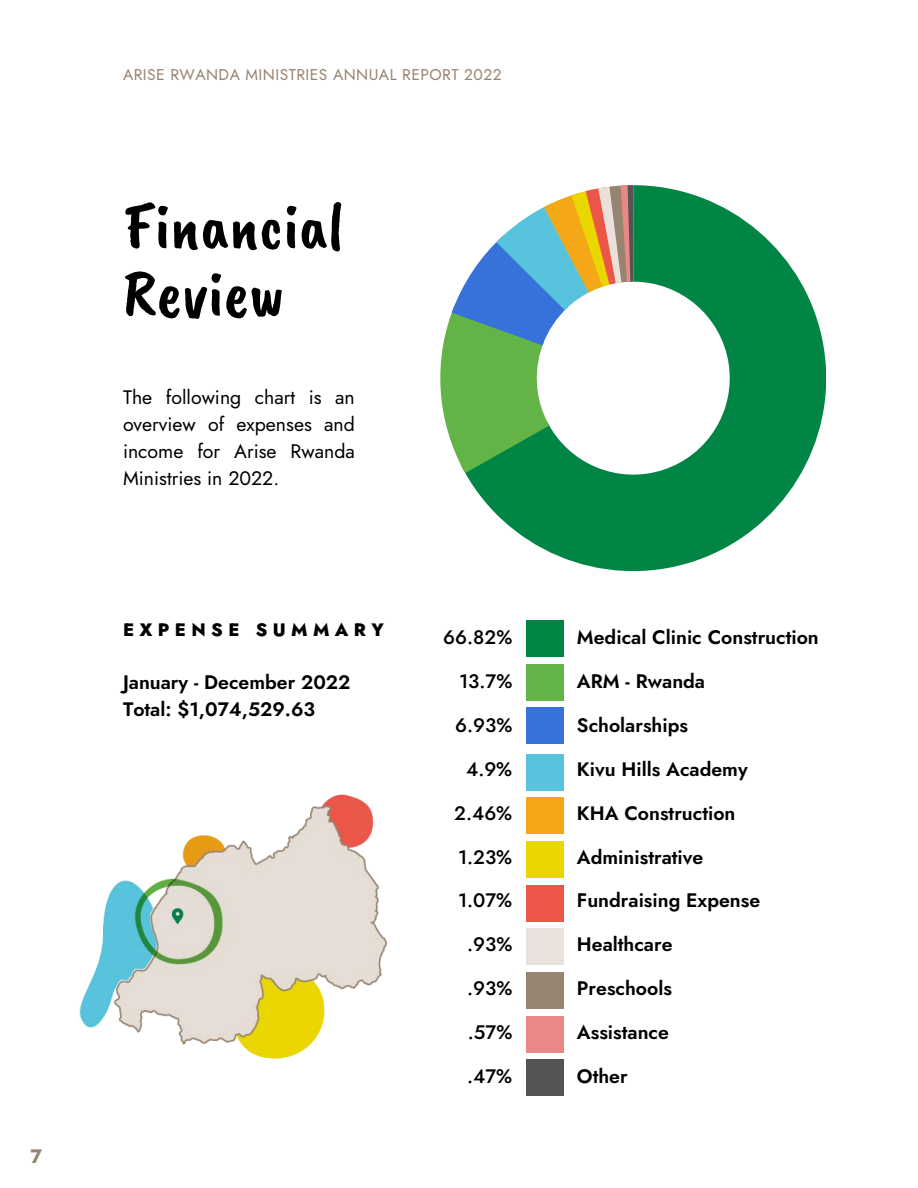
<style>
.page{position:relative;width:918px;height:1188px;background:#fff}
.page>*{position:absolute;margin:0;border:0;box-sizing:border-box;transform-origin:0 0}
.t1{font:67.5px "Caveat Brush";color:#000}
.t2{font:600 19.5px "Jost";color:#000}
.t3{font:19.5px/27px "Jost";color:#000;text-align:justify}
.t4{font:500 19.5px "Jost";color:#000}
.t5{font:700 19.5px "Jost";color:#978470}
.t6{font:800 18px "Jost";letter-spacing:.3em;color:#000}
.t7{font:15.6px "Jost";letter-spacing:.03em;color:#978470}
</style>
<div class="page">
<svg style="left:465px;top:185px;width:361px;height:386px;fill:#008544"></svg>
<svg style="left:440px;top:185px;width:193px;height:288px"></svg>
<div style="left:526px;top:620px;width:37px;height:37px;background:#008544"></div>
<div style="left:526px;top:664px;width:37px;height:37px;background:#62b446"></div>
<div style="left:526px;top:707px;width:37px;height:37px;background:#3772db"></div>
<div style="left:526px;top:754px;width:37px;height:37px;background:#58c3dc"></div>
<div style="left:526px;top:797px;width:37px;height:37px;background:#f5a817"></div>
<div style="left:526px;top:841px;width:37px;height:37px;background:#ead700"></div>
<div style="left:526px;top:885px;width:37px;height:37px;background:#eb5649"></div>
<div style="left:526px;top:928px;width:37px;height:37px;background:#eae2da"></div>
<div style="left:526px;top:972px;width:37px;height:37px;background:#978470"></div>
<div style="left:526px;top:1016px;width:37px;height:37px;background:#e98884"></div>
<div style="left:526px;top:1059px;width:37px;height:37px;background:#545454"></div>
<img style="left:79px;top:794px;width:309px;height:265px">
<p class="t5" style="left:31px;top:1142px;width:13px">7</p>
<p class="t7" style="left:123px;top:63px;width:380px">ARISE RWANDA MINISTRIES ANNUAL REPORT 2022</p>
<p class="t1" style="left:123px;top:183px;width:222px">Financial</p>
<p class="t1" style="left:123px;top:251px;width:163px">Review</p>
<p class="t3" style="left:123px;top:383px;width:233px">The following chart is an overview of expenses and income for Arise Rwanda Ministries in 2022.</p>
<p class="t6" style="left:123px;top:617px;width:262px">EXPENSE SUMMARY</p>
<p class="t2" style="left:123px;top:668px;width:229px">January - December 2022</p>
<p class="t2" style="left:123px;top:695px;width:194px">Total: $1,074,529.63</p>
<p class="t4" style="left:443px;top:623px;width:70px">66.82%</p>
<p class="t4" style="left:459px;top:667px;width:55px">13.7%</p>
<p class="t4" style="left:455px;top:711px;width:59px">6.93%</p>
<p class="t4" style="left:466px;top:755px;width:48px">4.9%</p>
<p class="t4" style="left:454px;top:799px;width:60px">2.46%</p>
<p class="t4" style="left:458px;top:843px;width:56px">1.23%</p>
<p class="t4" style="left:458px;top:887px;width:56px">1.07%</p>
<p class="t4" style="left:467px;top:930px;width:47px">.93%</p>
<p class="t4" style="left:467px;top:974px;width:47px">.93%</p>
<p class="t4" style="left:468px;top:1018px;width:46px">.57%</p>
<p class="t4" style="left:467px;top:1062px;width:47px">.47%</p>
<p class="t2" style="left:577px;top:623px;width:243px">Medical Clinic Construction</p>
<p class="t2" style="left:577px;top:667px;width:130px">ARM - Rwanda</p>
<p class="t2" style="left:577px;top:711px;width:113px">Scholarships</p>
<p class="t2" style="left:577px;top:755px;width:172px">Kivu Hills Academy</p>
<p class="t2" style="left:577px;top:799px;width:160px">KHA Construction</p>
<p class="t2" style="left:577px;top:843px;width:128px">Administrative</p>
<p class="t2" style="left:577px;top:887px;width:185px">Fundraising Expense</p>
<p class="t2" style="left:577px;top:930px;width:97px">Healthcare</p>
<p class="t2" style="left:577px;top:974px;width:97px">Preschools</p>
<p class="t2" style="left:577px;top:1018px;width:93px">Assistance</p>
<p class="t2" style="left:577px;top:1062px;width:52px">Other</p>
</div>
